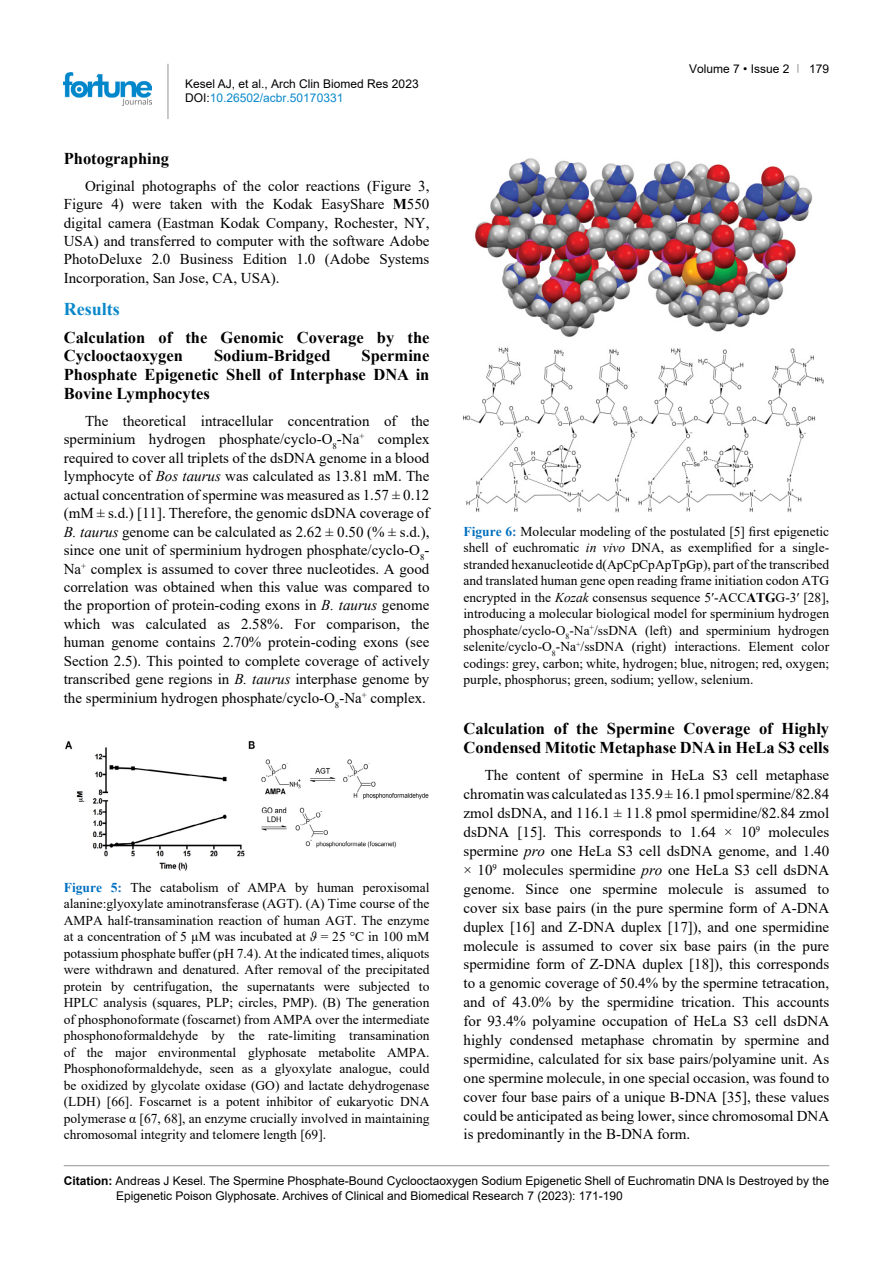
<style>
.page{position:relative;width:893px;height:1263px;background:#fff}
.page>*{position:absolute;margin:0;border:0;box-sizing:border-box;transform-origin:0 0}
.t1{font:700 18px "Times New Roman";color:#0a88ca}
.t2{font:700 16.5px/18.8px "Times New Roman";color:#000}
.t3{font:15px/18.5px "Times New Roman";color:#000;text-align:justify}
.t4{font:13.5px/16.5px "Times New Roman";color:#000;text-align:justify}
.t5{font:12px/14.4px "Arial";color:#000}
.s1{color:#0a88ca}
.s2{font-weight:700}
.s3{font-style:italic}
.s4{font-weight:700;color:#0070c0}
.s5{font-weight:700;color:#2e74b5}
</style>
<div class="page">
<hr style="left:168px;top:64px;width:1px;height:55px;background:#939598">
<img style="left:64px;top:72px;width:88px;height:33px">
<hr style="left:64px;top:1165px;width:765px;height:1px;background:#939598">
<img style="left:65px;top:741px;width:364px;height:130px">
<img style="left:463px;top:158px;width:361px;height:354px">
<p class="t5" style="left:185px;top:76px;width:235px">Kesel AJ, et al., Arch Clin Biomed Res 2023<br>DOI:<span class="s1">10.26502/acbr.50170331</span></p>
<p class="t2" style="left:64px;top:148px;width:107px">Photographing</p>
<p class="t3" style="left:64px;top:176px;width:367px;text-indent:21px">Original photographs of the color reactions (Figure 3, Figure 4) were taken with the Kodak EasyShare <span class="s2">M</span>550 digital camera (Eastman Kodak Company, Rochester, NY, USA) and transferred to computer with the software Adobe PhotoDeluxe 2.0 Business Edition 1.0 (Adobe Systems Incorporation, San Jose, CA, USA).</p>
<p class="t1" style="left:64px;top:296px;width:57px">Results</p>
<p class="t2" style="left:64px;top:327px;width:367px">Calculation of the Genomic Coverage by the<br>Cyclooctaoxygen</p>
<p class="t2" style="left:64px;top:346px;width:367px;text-align:justify;text-indent:298px">Spermine Phosphate Epigenetic Shell of Interphase DNA in Bovine Lymphocytes</p>
<p class="t3" style="left:64px;top:411px;width:367px;text-indent:21px">The theoretical intracellular concentration of the sperminium hydrogen phosphate/cyclo-O<sub>8</sub>-Na<sup>+</sup> complex required to cover all triplets of the dsDNA genome in a blood lymphocyte of <span class="s3">Bos taurus</span> was calculated as 13.81 mM. The actual concentration of spermine was measured as 1.57 ± 0.12 (mM ± s.d.) [11]. Therefore, the genomic dsDNA coverage of <span class="s3">B. taurus</span> genome can be calculated as 2.62 ± 0.50 (% ± s.d.), since one unit of sperminium hydrogen phosphate/cyclo-O<sub>8</sub>- Na<sup>+</sup> complex is assumed to cover three nucleotides. A good correlation was obtained when this value was compared to the proportion of protein-coding exons in <span class="s3">B. taurus</span> genome which was calculated as 2.58%. For comparison, the human genome contains 2.70% protein-coding exons (see Section 2.5). This pointed to complete coverage of actively transcribed gene regions in <span class="s3">B. taurus</span> interphase genome by the sperminium hydrogen phosphate/cyclo-O<sub>8</sub>-Na<sup>+</sup> complex.</p>
<p class="t2" style="left:214px;top:346px;width:118px">Sodium-Bridged</p>
<p class="t4" style="left:64px;top:878px;width:367px"><span class="s4">Figure 5</span><span class="s5">:</span> The catabolism of AMPA by human peroxisomal alanine:glyoxylate aminotransferase (AGT). (A) Time course of the AMPA half-transamination reaction of human AGT. The enzyme at a concentration of 5 µM was incubated at <span class="s3">ϑ</span> = 25 °C in 100 mM potassium phosphate buffer (pH 7.4). At the indicated times, aliquots were withdrawn and denatured. After removal of the precipitated protein by centrifugation, the supernatants were subjected to HPLC analysis (squares, PLP; circles, PMP). (B) The generation of phosphonoformate (foscarnet) from AMPA over the intermediate phosphonoformaldehyde by the rate-limiting transamination of the major environmental glyphosate metabolite AMPA.<br>Phosphonoformaldehyde, seen as a glyoxylate analogue, could be oxidized by glycolate oxidase (GO) and lactate dehydrogenase (LDH) [66]. Foscarnet is a potent inhibitor of eukaryotic DNA polymerase α [67, 68], an enzyme crucially involved in maintaining chromosomal integrity and telomere length [69].</p>
<p class="t5" style="left:689px;top:61px;width:102px">Volume 7 • Issue 2</p>
<p class="t5" style="left:809px;top:61px;width:22px">179</p>
<p class="t4" style="left:463px;top:523px;width:367px"><span class="s4">Figure 6</span><span class="s5">:</span> Molecular modeling of the postulated [5] first epigenetic shell of euchromatic <span class="s3">in vivo</span> DNA, as exemplified for a single&shy;stranded hexanucleotide d(ApCpCpApTpGp), part of the transcribed and translated human gene open reading frame initiation codon ATG encrypted in the <span class="s3">Kozak</span> consensus sequence 5′-ACC<span class="s2">ATG</span>G-3′ [28], introducing a molecular biological model for sperminium hydrogen phosphate/cyclo-O<sub>8</sub>-Na<sup>+</sup>/ssDNA (left) and sperminium hydrogen selenite/cyclo-O<sub>8</sub>-Na<sup>+</sup>/ssDNA (right) interactions. Element color codings: grey, carbon; white, hydrogen; blue, nitrogen; red, oxygen; purple, phosphorus; green, sodium; yellow, selenium.</p>
<p class="t2" style="left:463px;top:719px;width:367px">Calculation of the Spermine Coverage of Highly<br>Condensed Mitotic Metaphase DNA in HeLa S3 cells</p>
<p class="t3" style="left:463px;top:765px;width:367px;line-height:18.9px;text-indent:21px">The content of spermine in HeLa S3 cell metaphase chromatin was calculated as 135.9 ± 16.1 pmol spermine/82.84 zmol dsDNA, and 116.1 ± 11.8 pmol spermidine/82.84 zmol dsDNA [15]. This corresponds to 1.64 × 10<sup>9</sup> molecules spermine <span class="s3">pro</span> one HeLa S3 cell dsDNA genome, and 1.40 × 10<sup>9</sup> molecules spermidine <span class="s3">pro</span> one HeLa S3 cell dsDNA genome. Since one spermine molecule is assumed to cover six base pairs (in the pure spermine form of A-DNA duplex [16] and Z-DNA duplex [17]), and one spermidine molecule is assumed to cover six base pairs (in the pure spermidine form of Z-DNA duplex [18]), this corresponds to a genomic coverage of 50.4% by the spermine tetracation, and of 43.0% by the spermidine trication. This accounts for 93.4% polyamine occupation of HeLa S3 cell dsDNA highly condensed metaphase chromatin by spermine and spermidine, calculated for six base pairs/polyamine unit. As one spermine molecule, in one special occasion, was found to cover four base pairs of a unique B-DNA [35], these values could be anticipated as being lower, since chromosomal DNA is predominantly in the B-DNA form.</p>
<p class="t5" style="left:116px;top:1173px;width:715px;line-height:15px;text-indent:-52px"><span class="s2">Citation:</span> Andreas J Kesel. The Spermine Phosphate-Bound Cyclooctaoxygen Sodium Epigenetic Shell of Euchromatin DNA Is Destroyed by the<br>Epigenetic Poison Glyphosate. Archives of Clinical and Biomedical Research 7 (2023): 171-190</p>
</div>
